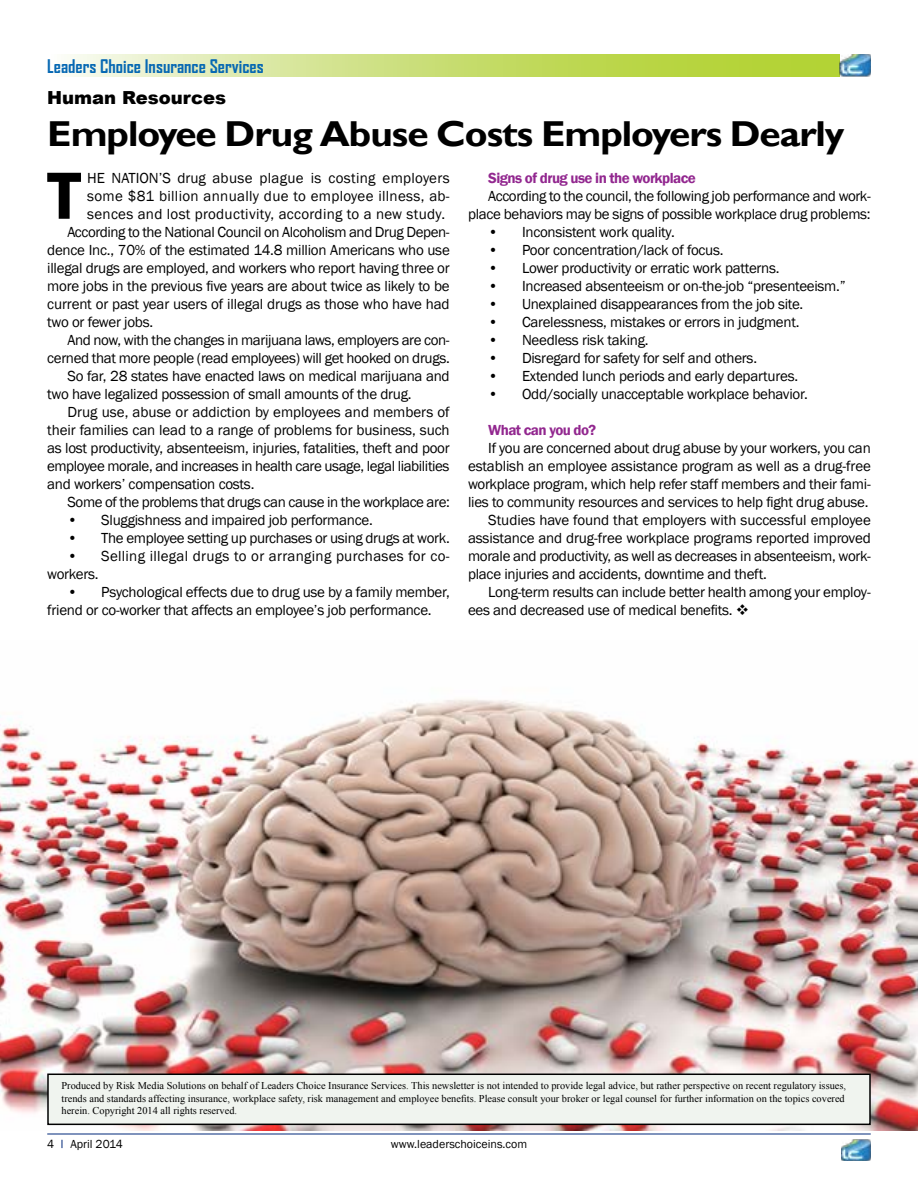
<style>
.page{position:relative;width:918px;height:1188px;background:#fff}
.page>*{position:absolute;margin:0;border:0;box-sizing:border-box;transform-origin:0 0}
.t1{font:600 69px "Franklin Gothic";color:#000}
.t2{font:700 36px "Gill Sans";letter-spacing:-.025em;color:#000;scale:1.07 1}
.t3{font:700 18px "Agency FB";color:#0668b3}
.t4{font:900 18px "Arial";color:#000}
.t5{font:15px/18px "Franklin Gothic";letter-spacing:-.02em;color:#000;text-align:right}
.t6{font:15px/18px "Franklin Gothic";letter-spacing:.02em;color:#000}
.t7{font:15px "Franklin Gothic";color:#000}
.t8{font:600 15px "Franklin Gothic";letter-spacing:-.04em;color:#92278f}
.t9{font:12px "Franklin Gothic";color:#000}
.t10{font:10.35px/12.5px "Times New Roman";color:#000}
</style>
<div class="page">
<img style="left:0;top:699px;width:918px;height:432px">
<img style="left:841px;top:1140px;width:30px;height:21px">
<svg style="left:67px;top:54px;width:773px;height:22px;background:#cbdf7a"></svg>
<img style="left:840px;top:54px;width:31px;height:22px">
<hr style="left:47px;top:1134px;width:824px;height:1px;background:#00287a">
<div style="left:48px;top:1074px;width:822px;height:50px;background:#f0f4ef"></div>
<div style="left:47px;top:1074px;width:824px;height:51px;border:2px solid #000"></div>
<p class="t3" style="left:47px;top:55px;width:218px">Leaders Choice Insurance Services</p>
<p class="t4" style="left:47px;top:84px;width:180px">Human Resources</p>
<h2 class="t2" style="left:47px;top:112px;width:746px">Employee Drug Abuse Costs Employers Dearly</h2>
<h1 class="t1" style="left:47px;top:153px;width:35px">T</h1>
<p class="t6" style="left:87px;top:169px;width:364px">HE NATION’S drug abuse plague is costing employers</p>
<p class="t8" style="left:488px;top:169px;width:209px">Signs of drug use in the workplace</p>
<p class="t5" style="left:468px;top:187px;width:404px">According to the council, the following job performance and work&shy;place behaviors may be signs of possible workplace drug problems:</p>
<p class="t5" style="left:488px;top:223px;width:188px">• Inconsistent work quality.</p>
<p class="t5" style="left:488px;top:241px;width:237px">• Poor concentration/lack of focus.</p>
<p class="t5" style="left:488px;top:259px;width:293px">• Lower productivity or erratic work patterns.</p>
<p class="t5" style="left:488px;top:277px;width:359px">• Increased absenteeism or on-the-job “presenteeism.”</p>
<p class="t5" style="left:488px;top:295px;width:317px">• Unexplained disappearances from the job site.</p>
<p class="t5" style="left:488px;top:313px;width:313px">• Carelessness, mistakes or errors in judgment.</p>
<p class="t5" style="left:488px;top:331px;width:162px">• Needless risk taking.</p>
<p class="t5" style="left:488px;top:349px;width:270px">• Disregard for safety for self and others.</p>
<p class="t5" style="left:488px;top:367px;width:311px">• Extended lunch periods and early departures.</p>
<p class="t5" style="left:488px;top:385px;width:321px">• Odd/socially unacceptable workplace behavior.</p>
<p class="t8" style="left:488px;top:421px;width:109px">What can you do?</p>
<p class="t5" style="left:488px;top:439px;width:384px">If you are concerned about drug abuse by your workers, you can</p>
<p class="t5" style="left:468px;top:457px;width:404px">establish an employee assistance program as well as a drug-free</p>
<p class="t5" style="left:468px;top:475px;width:404px">workplace program, which help refer staff members and their fami-</p>
<p class="t5" style="left:468px;top:493px;width:402px">lies to community resources and services to help fight drug abuse.</p>
<p class="t5" style="left:488px;top:511px;width:384px">Studies have found that employers with successful employee</p>
<p class="t5" style="left:468px;top:529px;width:404px">assistance and drug-free workplace programs reported improved</p>
<p class="t5" style="left:468px;top:547px;width:404px">morale and productivity, as well as decreases in absenteeism, work-</p>
<p class="t5" style="left:468px;top:565px;width:300px">place injuries and accidents, downtime and theft.</p>
<p class="t5" style="left:488px;top:583px;width:384px">Long-term results can include better health among your employ-</p>
<p class="t5" style="left:468px;top:601px;width:283px">ees and decreased use of medical benefits. ❖</p>
<p class="t6" style="left:87px;top:187px;width:364px">some $81 billion annually due to employee illness, ab-</p>
<p class="t6" style="left:87px;top:205px;width:360px">sences and lost productivity, according to a new study.</p>
<p class="t5" style="left:68px;top:223px;width:384px">According to the National Council on Alcoholism and Drug Depen-</p>
<p class="t5" style="left:47px;top:241px;width:404px">dence Inc., 70% of the estimated 14.8 million Americans who use</p>
<p class="t5" style="left:47px;top:259px;width:404px">illegal drugs are employed, and workers who report having three or</p>
<p class="t5" style="left:47px;top:277px;width:404px">more jobs in the previous five years are about twice as likely to be</p>
<p class="t5" style="left:47px;top:295px;width:404px">current or past year users of illegal drugs as those who have had</p>
<p class="t5" style="left:47px;top:313px;width:107px">two or fewer jobs.</p>
<p class="t5" style="left:68px;top:331px;width:384px">And now, with the changes in marijuana laws, employers are con-</p>
<p class="t5" style="left:47px;top:349px;width:404px">cerned that more people (read employees) will get hooked on drugs.</p>
<p class="t5" style="left:68px;top:367px;width:384px">So far, 28 states have enacted laws on medical marijuana and</p>
<p class="t5" style="left:47px;top:385px;width:366px">two have legalized possession of small amounts of the drug.</p>
<p class="t7" style="left:68px;top:402px;width:384px">Drug use, abuse or addiction by employees and members of</p>
<p class="t5" style="left:47px;top:421px;width:404px">their families can lead to a range of problems for business, such</p>
<p class="t5" style="left:47px;top:439px;width:404px">as lost productivity, absenteeism, injuries, fatalities, theft and poor</p>
<p class="t5" style="left:47px;top:457px;width:404px">employee morale, and increases in health care usage, legal liabilities</p>
<p class="t5" style="left:47px;top:475px;width:209px">and workers’ compensation costs.</p>
<p class="t5" style="left:68px;top:493px;width:384px">Some of the problems that drugs can cause in the workplace are:</p>
<p class="t5" style="left:68px;top:511px;width:307px">• Sluggishness and impaired job performance.</p>
<p class="t5" style="left:68px;top:529px;width:384px">• The employee setting up purchases or using drugs at work.</p>
<p class="t6" style="left:47px;top:547px;width:404px;text-indent:20px">• Selling illegal drugs to or arranging purchases for co&shy;workers.</p>
<p class="t5" style="left:47px;top:583px;width:404px;text-align:left;text-indent:20px">• Psychological effects due to drug use by a family member, friend or co-worker that affects an employee’s job performance.</p>
<p class="t10" style="left:62px;top:1079px;width:786px">Produced by Risk Media Solutions on behalf of Leaders Choice Insurance Services. This newsletter is not intended to provide legal advice, but rather perspective on recent regulatory issues, trends and standards affecting insurance, workplace safety, risk management and employee benefits. Please consult your broker or legal counsel for further information on the topics covered herein. Copyright 2014 all rights reserved.</p>
<p class="t9" style="left:70px;top:1137px;width:54px">April 2014</p>
<p class="t9" style="left:47px;top:1137px;width:9px">4</p>
<p class="t9" style="left:391px;top:1137px;width:138px">www.leaderschoiceins.com</p>
</div>
